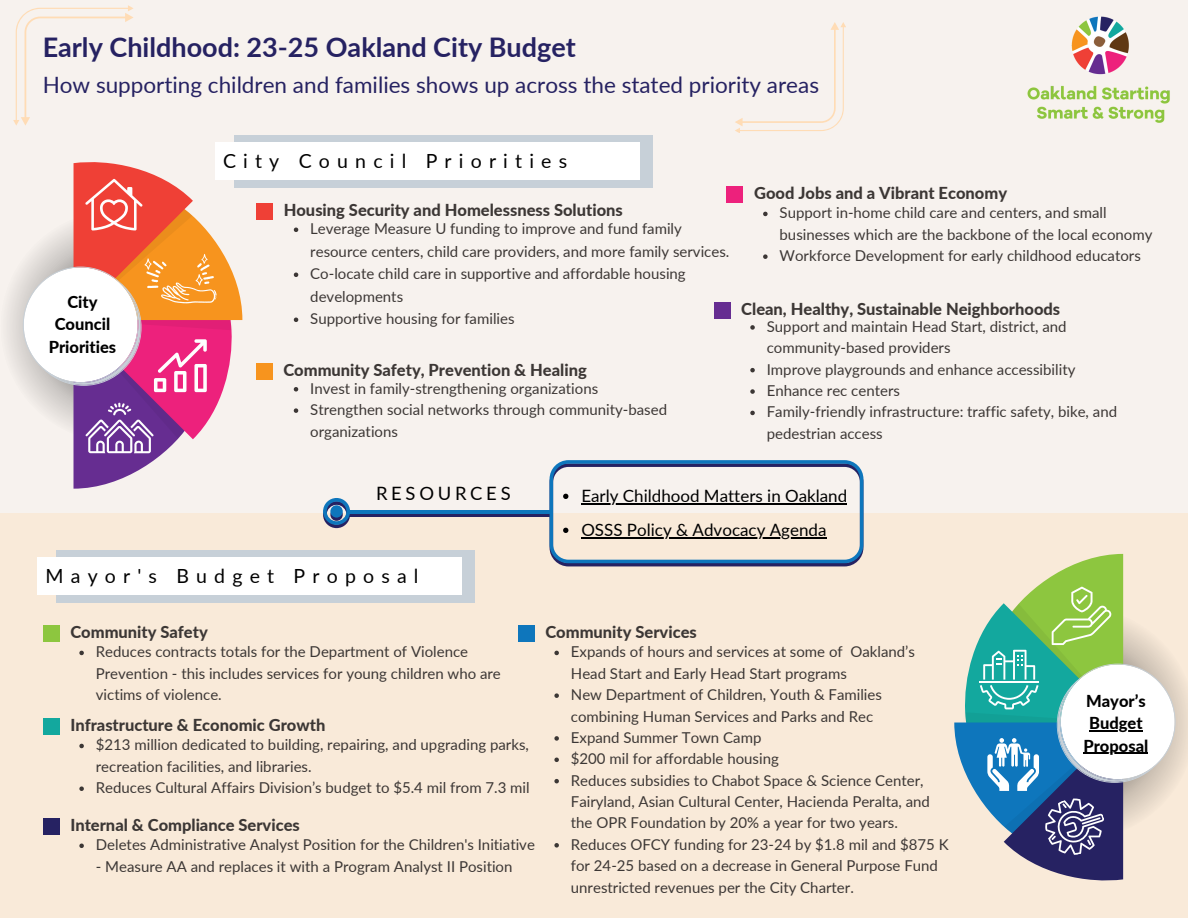
<style>
.page{position:relative;width:1188px;height:918px;background:#f7f2ee}
.page>*{position:absolute;margin:0;border:0;box-sizing:border-box;transform-origin:0 0}
.t1{font:700 27px "Lato";color:#262262}
.t2{font:22.5px "Lato";color:#262262}
.t3{font:19.5px "Lato";letter-spacing:.37em;color:#000}
.t4{font:18.45px "Lato";letter-spacing:.2em;color:#000}
.t5{font:16.95px "Lato";color:#000}
.t6{font:800 16.5px "Lato";color:#3c3735}
.t7{font:800 16.5px/22.5px "Lato";color:#000;text-align:center}
.t8{font:15px/21.3px "Lato";color:#3c3735}
</style>
<div class="page">
<div style="left:256px;top:203px;width:17px;height:17px;background:#ef4036"></div>
<svg style="left:294px;top:228px;width:4px;height:4px"></svg>
<svg style="left:294px;top:273px;width:4px;height:4px"></svg>
<svg style="left:294px;top:318px;width:4px;height:4px"></svg>
<div style="left:256px;top:363px;width:17px;height:17px;background:#f7941e"></div>
<svg style="left:294px;top:387px;width:4px;height:5px"></svg>
<svg style="left:294px;top:408px;width:4px;height:5px"></svg>
<div style="left:726px;top:186px;width:17px;height:17px;background:#ed217c"></div>
<svg style="left:763px;top:212px;width:5px;height:4px"></svg>
<svg style="left:763px;top:254px;width:5px;height:5px"></svg>
<div style="left:714px;top:302px;width:16px;height:17px;background:#662d91"></div>
<svg style="left:750px;top:325px;width:5px;height:5px"></svg>
<svg style="left:750px;top:368px;width:5px;height:4px"></svg>
<svg style="left:750px;top:389px;width:5px;height:5px"></svg>
<svg style="left:750px;top:411px;width:5px;height:4px"></svg>
<svg style="left:7px;top:270px;width:16px;height:113px;fill:#e8e3e0"></svg>
<div style="left:0;top:513px;width:1188px;height:405px;background:#f9ead9"></div>
<svg style="left:1175px;top:669px;width:13px;height:109px"></svg>
<div style="left:43px;top:625px;width:17px;height:17px;background:#8dc63f"></div>
<svg style="left:79px;top:651px;width:5px;height:4px"></svg>
<div style="left:43px;top:718px;width:17px;height:17px;background:#13a89e"></div>
<svg style="left:79px;top:744px;width:5px;height:4px"></svg>
<svg style="left:79px;top:786px;width:5px;height:5px"></svg>
<div style="left:518px;top:625px;width:17px;height:17px;background:#0e76bc"></div>
<svg style="left:554px;top:651px;width:5px;height:4px"></svg>
<svg style="left:554px;top:693px;width:5px;height:5px"></svg>
<svg style="left:554px;top:736px;width:5px;height:5px"></svg>
<svg style="left:554px;top:758px;width:5px;height:4px"></svg>
<svg style="left:554px;top:779px;width:5px;height:4px"></svg>
<svg style="left:554px;top:843px;width:5px;height:5px"></svg>
<div style="left:43px;top:818px;width:17px;height:17px;background:#262262"></div>
<svg style="left:79px;top:844px;width:5px;height:4px"></svg>
<svg style="left:23px;top:162px;width:219px;height:327px"></svg>
<svg style="left:954px;top:554px;width:221px;height:326px"></svg>
<img style="left:1027px;top:16px;width:143px;height:107px">
<svg style="left:13px;top:5px;width:121px;height:121px"></svg>
<svg style="left:350px;top:513px;width:200px;height:4px"></svg>
<svg style="left:323px;top:498px;width:27px;height:30px"></svg>
<hr style="left:348px;top:510px;width:203px;height:3px;background:#0e76bc">
<svg style="left:550px;top:460px;width:313px;height:106px"></svg>
<hr style="left:581px;top:537px;width:246px;height:1px;background:#000">
<div style="left:57px;top:550px;width:418px;height:53px;background:#c7d0d8"></div>
<div style="left:37px;top:557px;width:425px;height:37px;background:#fff"></div>
<div style="left:234px;top:136px;width:418px;height:52px;background:#c7d0d8"></div>
<div style="left:215px;top:142px;width:424px;height:38px;background:#fff"></div>
<svg style="left:735px;top:22px;width:111px;height:111px"></svg>
<p class="t1" style="left:43px;top:31px;width:535px">Early Childhood: 23-25 Oakland City Budget</p>
<p class="t2" style="left:43px;top:71px;width:778px">How supporting children and families shows up across the stated priority areas</p>
<p class="t7" style="left:49px;top:290px;width:69px">City<br>Council<br>Priorities</p>
<p class="t3" style="left:223px;top:149px;width:346px">City Council Priorities</p>
<p class="t6" style="left:284px;top:200px;width:341px">Housing Security and Homelessness Solutions</p>
<p class="t8" style="left:310px;top:217px;width:421px;line-height:22.5px">Leverage Measure U funding to improve and fund family resource centers, child care providers, and more family services.</p>
<p class="t8" style="left:310px;top:262px;width:377px;line-height:22.5px">Co-locate child care in supportive and affordable housing developments</p>
<p class="t8" style="left:310px;top:308px;width:206px">Supportive housing for families</p>
<p class="t6" style="left:283px;top:359px;width:305px">Community Safety, Prevention &amp; Healing</p>
<p class="t8" style="left:310px;top:377px;width:289px">Invest in family-strengthening organizations</p>
<p class="t8" style="left:310px;top:399px;width:358px">Strengthen social networks through community-based organizations</p>
<p class="t6" style="left:754px;top:183px;width:255px">Good Jobs and a Vibrant Economy</p>
<p class="t8" style="left:780px;top:202px;width:374px">Support in-home child care and centers, and small businesses which are the backbone of the local economy</p>
<p class="t8" style="left:780px;top:245px;width:363px">Workforce Development for early childhood educators</p>
<p class="t6" style="left:741px;top:299px;width:320px">Clean, Healthy, Sustainable Neighborhoods</p>
<p class="t8" style="left:767px;top:315px;width:301px">Support and maintain Head Start, district, and community-based providers</p>
<p class="t8" style="left:767px;top:358px;width:310px">Improve playgrounds and enhance accessibility</p>
<p class="t8" style="left:767px;top:380px;width:135px">Enhance rec centers</p>
<p class="t8" style="left:767px;top:401px;width:352px">Family-friendly infrastructure: traffic safety, bike, and pedestrian access</p>
<p class="t4" style="left:376px;top:482px;width:136px">RESOURCES</p>
<p class="t5" style="left:581px;top:485px;width:267px">Early Childhood Matters in Oakland</p>
<p class="t5" style="left:581px;top:519px;width:247px">OSSS Policy &amp; Advocacy Agenda</p>
<p class="t3" style="left:45px;top:564px;width:375px">Mayor's Budget Proposal</p>
<p class="t6" style="left:70px;top:622px;width:139px">Community Safety</p>
<p class="t8" style="left:96px;top:641px;width:407px">Reduces contracts totals for the Department of Violence<br>Prevention - this includes services for young children who are victims of violence.</p>
<p class="t6" style="left:70px;top:715px;width:257px">Infrastructure &amp; Economic Growth</p>
<p class="t8" style="left:96px;top:734px;width:435px">$213 million dedicated to building, repairing, and upgrading parks, recreation facilities, and libraries.</p>
<p class="t8" style="left:96px;top:777px;width:435px">Reduces Cultural Affairs Division’s budget to $5.4 mil from 7.3 mil</p>
<p class="t6" style="left:70px;top:815px;width:231px">Internal &amp; Compliance Services</p>
<p class="t8" style="left:96px;top:834px;width:441px">Deletes Administrative Analyst Position for the Children's Initiative</p>
<p class="t8" style="left:96px;top:855px;width:418px">- Measure AA and replaces it with a Program Analyst II Position</p>
<p class="t6" style="left:545px;top:622px;width:153px">Community Services</p>
<p class="t8" style="left:571px;top:641px;width:346px">Expands of hours and services at some of Oakland’s<br>Head Start and Early Head Start programs</p>
<p class="t8" style="left:571px;top:684px;width:313px">New Department of Children, Youth &amp; Families combining Human Services and Parks and Rec</p>
<p class="t8" style="left:571px;top:726px;width:192px">Expand Summer Town Camp</p>
<p class="t8" style="left:571px;top:748px;width:209px">$200 mil for affordable housing</p>
<p class="t8" style="left:571px;top:769px;width:361px">Reduces subsidies to Chabot Space &amp; Science Center,<br>Fairyland, Asian Cultural Center, Hacienda Peralta, and the OPR Foundation by 20% a year for two years.</p>
<p class="t8" style="left:571px;top:833px;width:379px">Reduces OFCY funding for 23-24 by $1.8 mil and $875 K for 24-25 based on a decrease in General Purpose Fund unrestricted revenues per the City Charter.</p>
<p class="t7" style="left:1083px;top:689px;width:66px">Mayor’s<br>Budget<br>Proposal</p>
</div>
